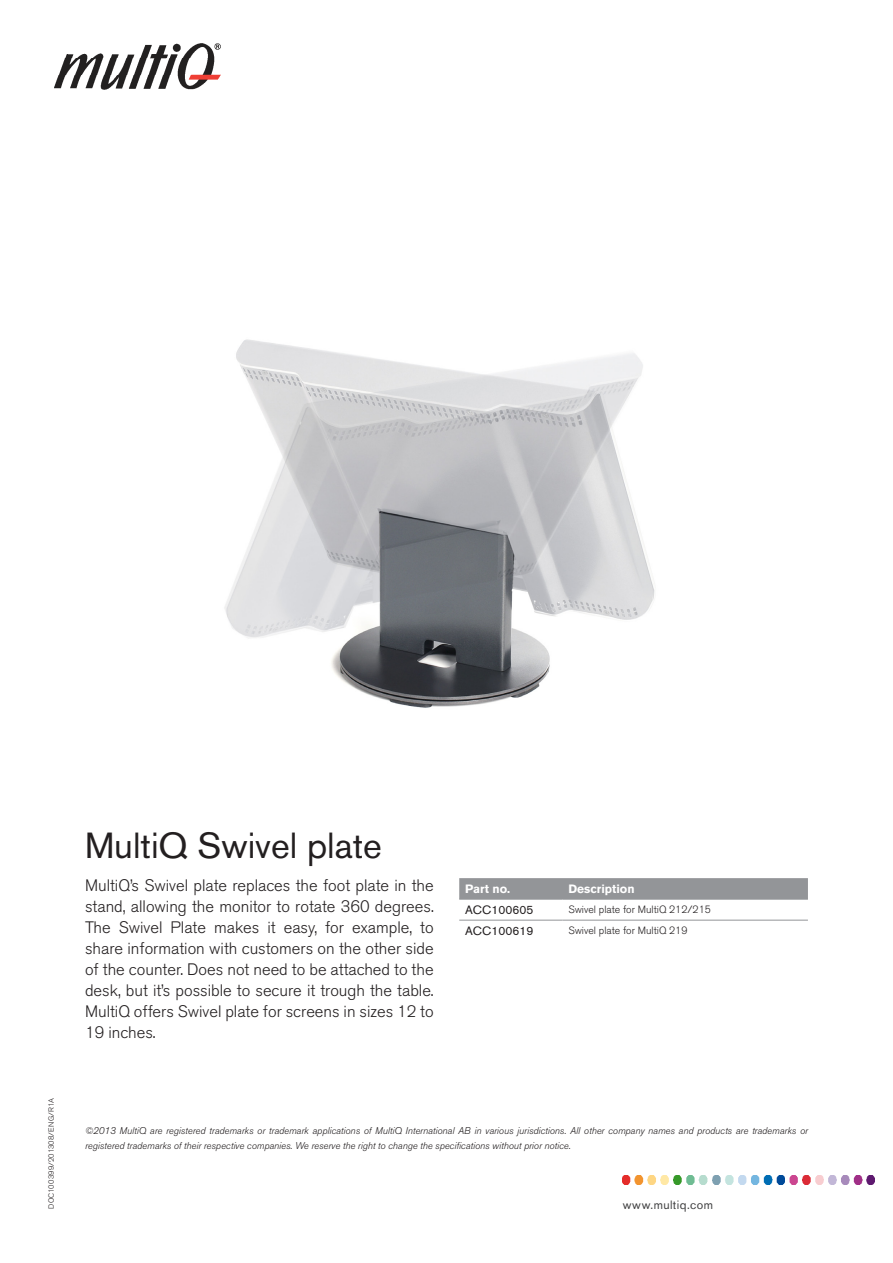
<style>
.page{position:relative;width:893px;height:1263px;background:#fff}
.page>*{position:absolute;margin:0;border:0;box-sizing:border-box;transform-origin:0 0}
.Heading{font:36px "Akzidenz Grotesk BE";color:#231f20}
.Ingress{font:300 16.5px/21px "Akzidenz Grotesk BE";color:#231f20;text-align:justify}
.Technical_headline{font:700 12px "Akzidenz Grotesk BE";color:#fff}
.Technical_subheadlin{font:12px "Akzidenz Grotesk BE";color:#231f20}
.t1{font:12px "Akzidenz Grotesk BE";letter-spacing:.035em;color:#3e3e3f}
.Technical_body{font:300 10.5px "Akzidenz Grotesk BE";color:#231f20}
.t2{font:italic 300 9.75px/15px "Akzidenz Grotesk BE";color:#231f20}
.Document_number{font:300 7.5px "Akzidenz Grotesk BE";letter-spacing:.025em;color:#231f20}
</style>
<div class="page">
<img style="left:54px;top:43px;width:166px;height:47px">
<img style="left:623px;top:1176px;width:251px;height:8px">
<img style="left:224px;top:339px;width:431px;height:369px">
<div style="left:459px;top:878px;width:349px;height:21px;background:#939598"></div>
<hr style="left:459px;top:899px;width:103px;height:1px;background:#939598">
<hr style="left:562px;top:899px;width:246px;height:1px;background:#939598">
<hr style="left:459px;top:920px;width:103px;height:1px;background:#939598">
<hr style="left:562px;top:920px;width:246px;height:1px;background:#939598">
<p class="Document_number" style="left:47px;top:1208px;width:112px;rotate:-90deg">DOC100399/201308/ENG/R1A</p>
<p class="Heading" style="left:85px;top:824px;width:298px">MultiQ Swivel plate</p>
<p class="Ingress" style="left:85px;top:875px;width:350px">MultiQ’s Swivel plate replaces the foot plate in the stand, allowing the monitor to rotate 360 degrees.<br>The Swivel Plate makes it easy, for example, to share information with customers on the other side of the counter. Does not need to be attached to the desk, but it’s possible to secure it trough the table.<br>MultiQ offers Swivel plate for screens in sizes 12 to 19 inches.</p>
<p class="Technical_headline" style="left:465px;top:882px;width:47px">Part no.</p>
<p class="Technical_headline" style="left:568px;top:882px;width:68px">Description</p>
<p class="Technical_subheadlin" style="left:465px;top:903px;width:70px">ACC100605</p>
<p class="Technical_body" style="left:568px;top:903px;width:144px">Swivel plate for MultiQ 212/215</p>
<p class="Technical_subheadlin" style="left:465px;top:924px;width:70px">ACC100619</p>
<p class="Technical_body" style="left:568px;top:924px;width:121px">Swivel plate for MultiQ 219</p>
<p class="t2" style="left:85px;top:1123px;width:724px">©2013 MultiQ are registered trademarks or trademark applications of MultiQ International AB in various jurisdictions. All other company names and products are trademarks or registered trademarks of their respective companies. We reserve the right to change the specifications without prior notice.</p>
<p class="t1" style="left:623px;top:1197px;width:92px">www.multiq.com</p>
</div>
